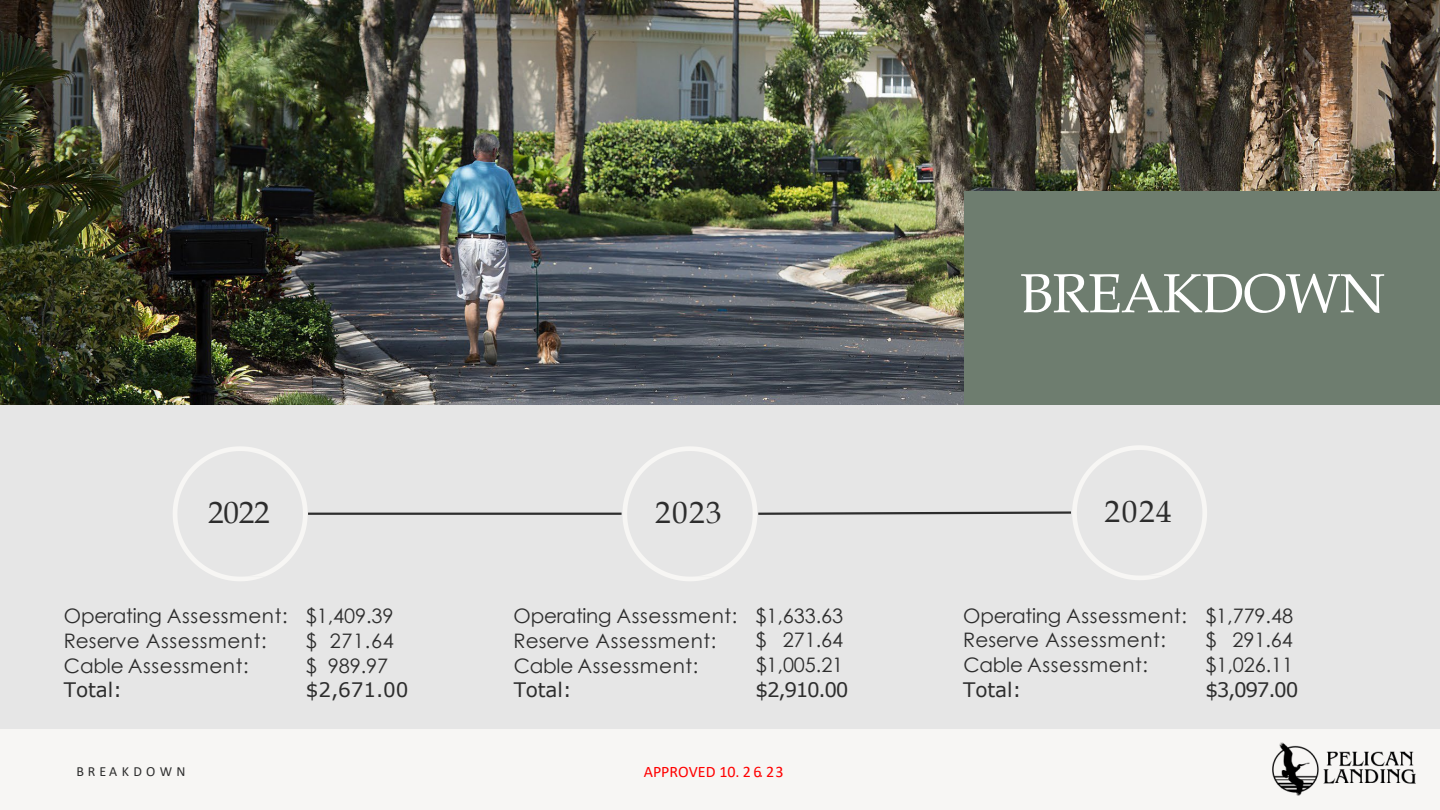
<style>
.page{position:relative;width:1440px;height:810px;background:#e6e6e6}
.page>*{position:absolute;margin:0;border:0;box-sizing:border-box;transform-origin:0 0}
.t1{font:55px "Book Antiqua";letter-spacing:-.015em;color:#fff}
.t2{font:31px "Book Antiqua";letter-spacing:.05em;color:#2d2d2d}
.t3{font:20px "Century Gothic";letter-spacing:.03em;color:#2d2d2d}
.t4{font:20px "Verdana";letter-spacing:-.005em;color:#2d2d2d}
.t5{font:16px "Calibri";color:#f00}
.t6{font:14px "Calibri";letter-spacing:.3em;color:#2d2d2d}
</style>
<div class="page">
<img style="left:0;top:0;width:1440px;height:405px">
<div style="left:0;top:729px;width:1440px;height:81px;background:#f7f6f4"></div>
<svg style="left:173px;top:446px;width:135px;height:135px"></svg>
<div style="left:964px;top:191px;width:476px;height:214px;background:#6e7d6f"></div>
<hr style="left:308px;top:513px;width:314px;height:2px;background:#2d2d2d">
<svg style="left:623px;top:445px;width:584px;height:136px"></svg>
<img style="left:1273px;top:743px;width:142px;height:53px">
<h2 class="t1" style="left:1020px;top:255px;width:367px">BREAKDOWN</h2>
<p class="t2" style="left:208px;top:491px;width:63px">2022</p>
<p class="t2" style="left:655px;top:491px;width:68px">2023</p>
<p class="t2" style="left:1105px;top:490px;width:69px">2024</p>
<p class="t3" style="left:64px;top:602px;width:225px">Operating Assessment:</p>
<p class="t3" style="left:306px;top:602px;width:89px">$1,409.39</p>
<p class="t3" style="left:514px;top:602px;width:225px">Operating Assessment:</p>
<p class="t3" style="left:756px;top:602px;width:89px">$1,633.63</p>
<p class="t3" style="left:963px;top:602px;width:225px">Operating Assessment:</p>
<p class="t3" style="left:1205px;top:602px;width:89px">$1,779.48</p>
<p class="t3" style="left:64px;top:627px;width:204px">Reserve Assessment:</p>
<p class="t3" style="left:306px;top:627px;width:89px">$ 271.64</p>
<p class="t3" style="left:514px;top:627px;width:204px">Reserve Assessment:</p>
<p class="t3" style="left:756px;top:626px;width:89px">$ 271.64</p>
<p class="t3" style="left:963px;top:626px;width:204px">Reserve Assessment:</p>
<p class="t3" style="left:1205px;top:626px;width:89px">$ 291.64</p>
<p class="t3" style="left:64px;top:652px;width:186px">Cable Assessment:</p>
<p class="t3" style="left:306px;top:652px;width:84px">$ 989.97</p>
<p class="t3" style="left:514px;top:652px;width:186px">Cable Assessment:</p>
<p class="t3" style="left:756px;top:651px;width:89px">$1,005.21</p>
<p class="t3" style="left:963px;top:651px;width:186px">Cable Assessment:</p>
<p class="t3" style="left:1205px;top:651px;width:89px">$1,026.11</p>
<p class="t4" style="left:64px;top:676px;width:60px">Total:</p>
<p class="t4" style="left:306px;top:676px;width:104px">$2,671.00</p>
<p class="t4" style="left:514px;top:676px;width:60px">Total:</p>
<p class="t4" style="left:756px;top:676px;width:95px">$2,910.00</p>
<p class="t4" style="left:963px;top:676px;width:60px">Total:</p>
<p class="t4" style="left:1205px;top:676px;width:95px">$3,097.00</p>
<p class="t6" style="left:76px;top:761px;width:111px">BREAKDOWN</p>
<p class="t5" style="left:644px;top:760px;width:141px">APPROVED 10. 2 6. 23</p>
</div>
